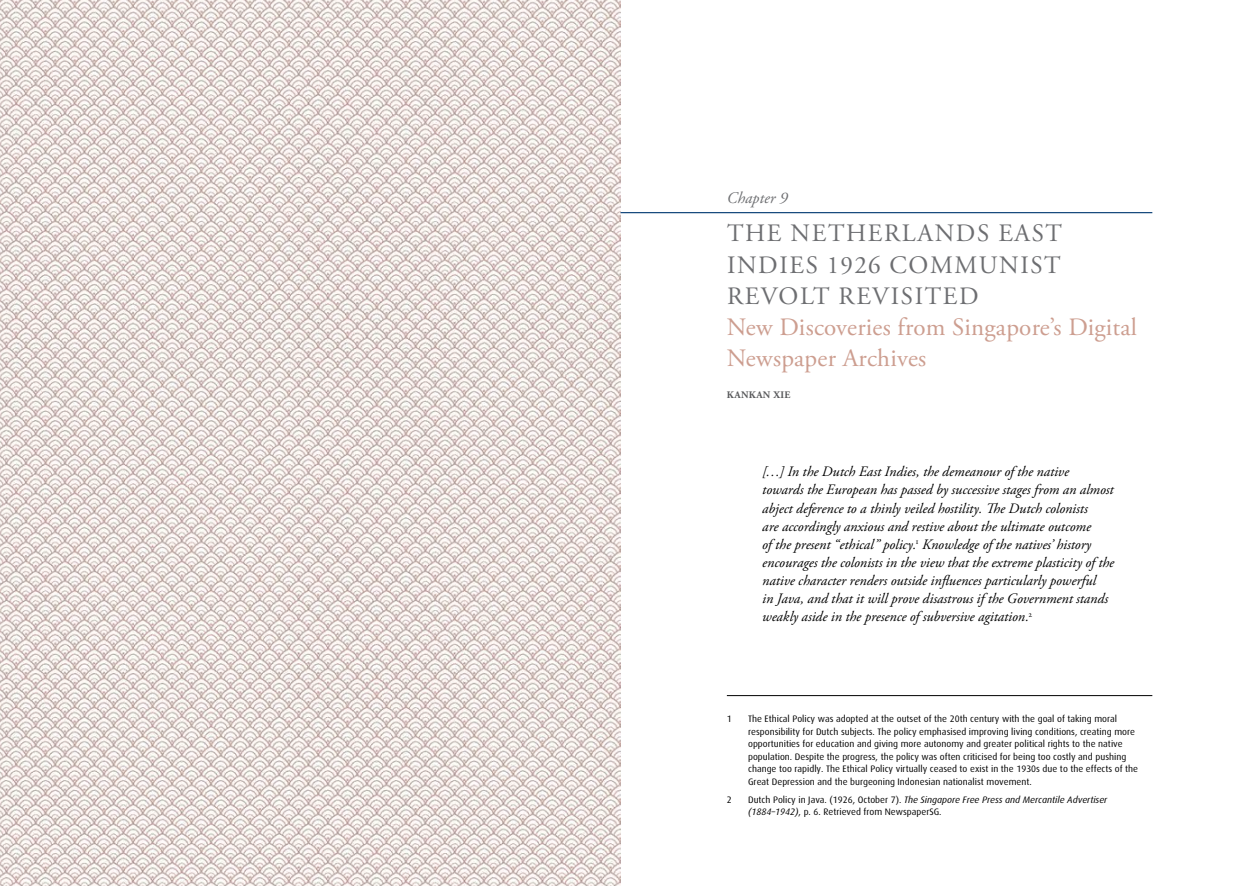
<style>
.page{position:relative;width:1241px;height:886px;background:#fff}
.page>*{position:absolute;margin:0;border:0;box-sizing:border-box;transform-origin:0 0}
.t1{font:25px/31.2px "Adobe Garamond Pro";letter-spacing:.01em;color:#cd9e90}
.t2{font:25px/31.2px "Adobe Garamond Pro";letter-spacing:.065em;color:#6d6e71;text-align:justify}
.t3{font:italic 16.25px "Adobe Garamond";color:#6d6e71}
.t4{font:italic 14.38px/18.1px "Adobe Garamond Pro";letter-spacing:-.005em;color:#000}
.t5{font:700 10px "Adobe Garamond Pro";letter-spacing:.035em;color:#58595b}
.t6{font:9.38px/12.5px "Dax";color:#000}
.s1{font-style:italic}
</style>
<div class="page">
<img style="left:0;top:0;width:620px;height:886px">
<hr style="left:620px;top:212px;width:532px;height:1px;background:#194b7e">
<hr style="left:726px;top:695px;width:426px;height:1px;background:#000">
<h2 class="t3" style="left:726px;top:189px;width:62px">Chapter 9</h2>
<h1 class="t2" style="left:727px;top:219px;width:336px">The Netherlands East Indies 1926 Communist Revolt Revisited</h1>
<h1 class="t1" style="left:726px;top:312px;width:411px">New Discoveries from Singapore’s Digital<br>Newspaper Archives</h1>
<p class="t5" style="left:726px;top:389px;width:63px">KANKAN XIE</p>
<p class="t4" style="left:762px;top:463px;width:353px">[…] In the Dutch East Indies, the demeanour of the native<br>towards the European has passed by successive stages from an almost abject deference to a thinly veiled hostility. The Dutch colonists<br>are accordingly anxious and restive about the ultimate outcome<br>of the present “ethical” policy.<sup>1</sup> Knowledge of the natives’ history encourages the colonists in the view that the extreme plasticity of the native character renders outside influences particularly powerful<br>in Java, and that it will prove disastrous if the Government stands weakly aside in the presence of subversive agitation.<sup>2</sup></p>
<p class="t6" style="left:726px;top:713px;width:6px">1</p>
<p class="t6" style="left:748px;top:713px;width:391px">The Ethical Policy was adopted at the outset of the 20th century with the goal of taking moral responsibility for Dutch subjects. The policy emphasised improving living conditions, creating more opportunities for education and giving more autonomy and greater political rights to the native population. Despite the progress, the policy was often criticised for being too costly and pushing change too rapidly. The Ethical Policy virtually ceased to exist in the 1930s due to the effects of the Great Depression and the burgeoning Indonesian nationalist movement.</p>
<p class="t6" style="left:726px;top:793px;width:6px">2</p>
<p class="t6" style="left:748px;top:793px;width:360px">Dutch Policy in Java. (1926, October 7). <span class="s1">The Singapore Free Press and Mercantile Advertiser (1884–1942)</span>, p. 6. Retrieved from NewspaperSG.</p>
</div>
